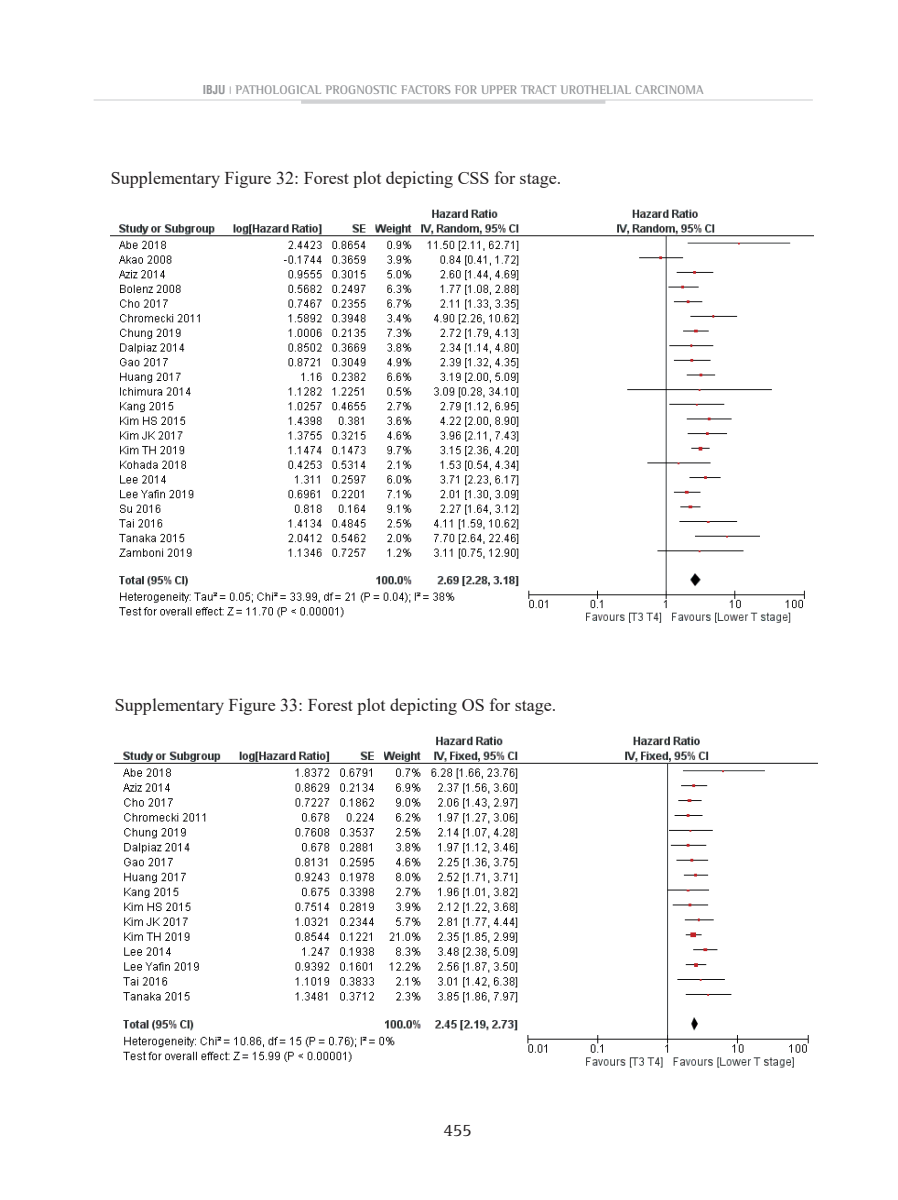
<style>
.page{position:relative;width:898px;height:1200px;background:#fff}
.page>*{position:absolute;margin:0;border:0;box-sizing:border-box;transform-origin:0 0}
.t1{font:18px "Times New Roman";color:#231f20}
.t2{font:18px "Rotis Serif";color:#231f20}
.t3{font:700 12.75px "Rotis Semi Serif";color:#939598}
.s1{font-family:"Helvetica";font-stretch:condensed;font-size:12px}
</style>
<div class="page">
<hr style="left:94px;top:99px;width:718px;height:2px;background:#dcdddf">
<hr style="left:301px;top:100px;width:304px;height:4px;background:#d1d2d4">
<img style="left:111px;top:209px;width:702px;height:414px">
<img style="left:115px;top:736px;width:702px;height:332px">
<p class="t3" style="left:203px;top:82px;width:502px"><span class="s1">IBJU</span> <sup>|</sup> PATHOLOGICAL PROGNOSTIC FACTORS FOR UPPER TRACT UROTHELIAL CARCINOMA</p>
<p class="t1" style="left:111px;top:166px;width:451px">Supplementary Figure 32: Forest plot depicting CSS for stage.</p>
<p class="t1" style="left:115px;top:692px;width:442px">Supplementary Figure 33: Forest plot depicting OS for stage.</p>
<p class="t2" style="left:443px;top:1119px;width:30px">455</p>
</div>
